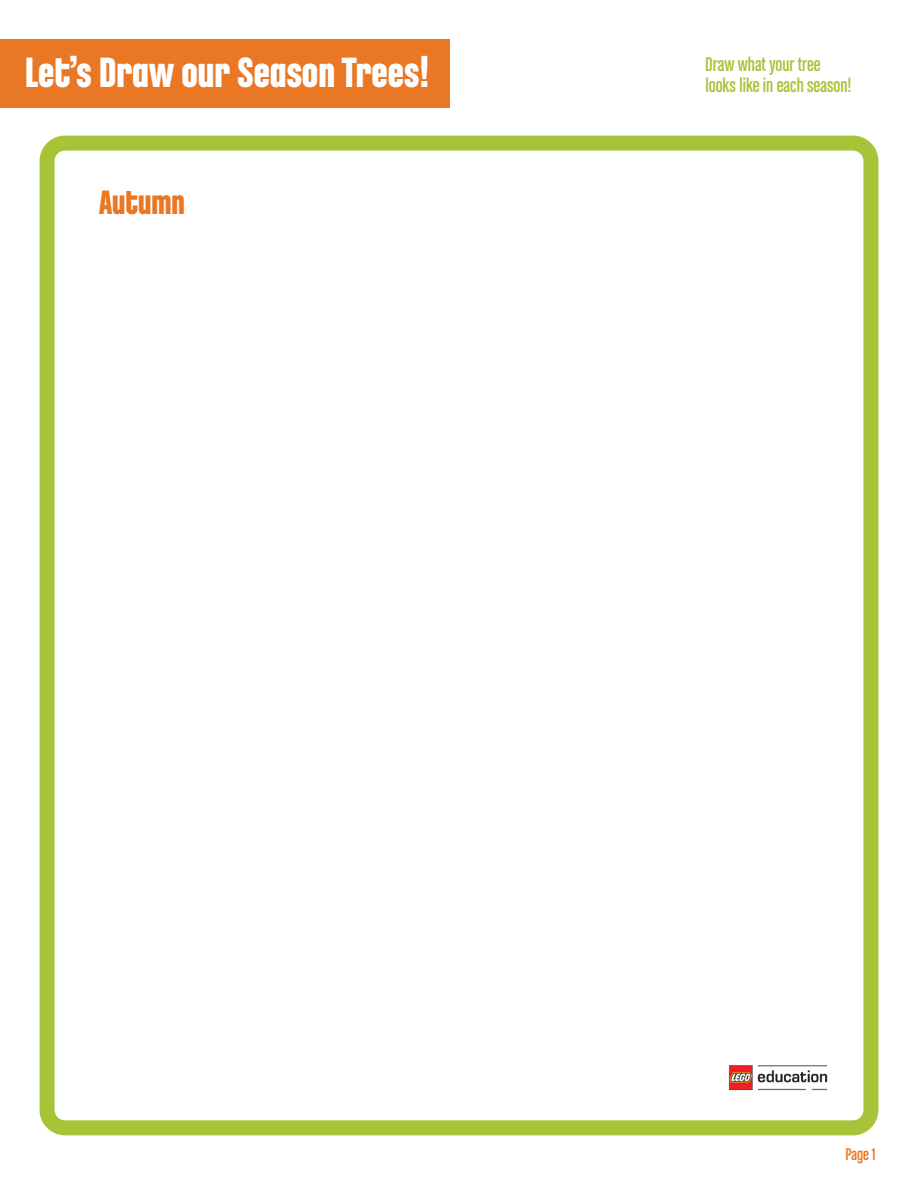
<style>
.page{position:relative;width:918px;height:1188px;background:#fff}
.page>*{position:absolute;margin:0;border:0;box-sizing:border-box;transform-origin:0 0}
.t1{font:700 45px "LEGO Chalet Comprime 80";color:#fff}
.t2{font:700 36px "LEGO Chalet Comprime 80";color:#e97724}
.t3{font:21px/21px "LEGO Chalet Comprime 60";color:#a7c438}
.t4{font:18px "LEGO Chalet Comprime 60";color:#e97724}
</style>
<div class="page">
<div style="left:0;top:39px;width:449px;height:69px;background:#e97724"></div>
<div style="left:40px;top:136px;width:838px;height:999px;border:15px solid #a7c438;border-radius:18px"></div>
<img style="left:729px;top:1065px;width:99px;height:26px">
<h1 class="t1" style="left:25px;top:46px;width:406px">Let’s Draw our Season Trees!</h1>
<h2 class="t2" style="left:99px;top:181px;width:87px">Autumn</h2>
<p class="t3" style="left:705px;top:53px;width:148px">Draw what your tree looks like in each season!</p>
<p class="t4" style="left:845px;top:1145px;width:32px">Page 1</p>
</div>
